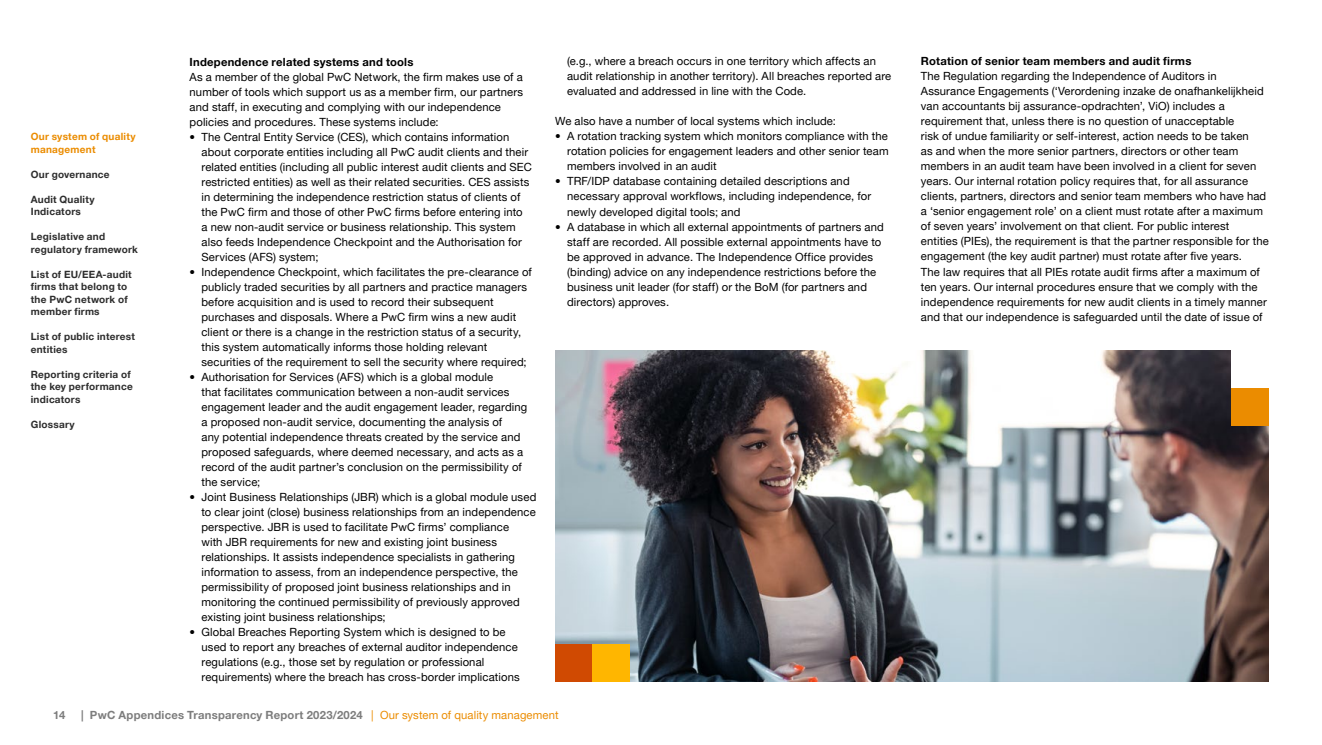
<style>
.page{position:relative;width:1322px;height:745px;background:#fff}
.page>*{position:absolute;margin:0;border:0;box-sizing:border-box;transform-origin:0 0}
.t1{font:11.25px/15px "Helvetica Neue LT Pro";letter-spacing:.01em;color:#000}
.t2{font:700 11.25px "Helvetica Neue LT Pro";letter-spacing:.02em;color:#000}
.t3{font:700 11.25px "Helvetica Neue LT Pro";letter-spacing:.02em;color:#7d7d7d}
.t4{font:700 10px/12.5px "Helvetica Neue LT Pro";letter-spacing:.025em;color:#2d2d2d}
.t5{font:700 10px/12.5px "Helvetica Neue LT Pro";letter-spacing:.025em;color:#eb8c00}
.s1{font-weight:400;color:#eb8c00}
</style>
<div class="page">
<img style="left:555px;top:350px;width:714px;height:330px">
<div style="left:1231px;top:388px;width:38px;height:37px;background:#eb8c00"></div>
<div style="left:1231px;top:350px;width:38px;height:38px;background:#fff"></div>
<div style="left:555px;top:643px;width:37px;height:37px;background:#d04a02"></div>
<div style="left:592px;top:643px;width:38px;height:37px;background:#ffb600"></div>
<p class="t5" style="left:31px;top:130px;width:106px">Our system of quality management</p>
<p class="t4" style="left:31px;top:167px;width:80px">Our governance</p>
<p class="t4" style="left:31px;top:192px;width:65px">Audit Quality<br>Indicators</p>
<p class="t4" style="left:31px;top:230px;width:109px">Legislative and regulatory framework</p>
<p class="t4" style="left:31px;top:267px;width:102px">List of EU/EEA-audit firms that belong to the PwC network of member firms</p>
<p class="t4" style="left:31px;top:330px;width:106px">List of public interest entities</p>
<p class="t4" style="left:31px;top:367px;width:103px">Reporting criteria of the key performance indicators</p>
<p class="t4" style="left:31px;top:417px;width:45px">Glossary</p>
<p class="t2" style="left:190px;top:54px;width:225px">Independence related systems and tools</p>
<p class="t1" style="left:190px;top:69px;width:335px">As a member of the global PwC Network, the firm makes use of a number of tools which support us as a member firm, our partners and staff, in executing and complying with our independence policies and procedures. These systems include:</p>
<p class="t1" style="left:201px;top:129px;width:332px;text-indent:-12px">• The Central Entity Service (CES), which contains information about corporate entities including all PwC audit clients and their related entities (including all public interest audit clients and SEC restricted entities) as well as their related securities. CES assists in determining the independence restriction status of clients of the PwC firm and those of other PwC firms before entering into<br>a new non-audit service or business relationship. This system also feeds Independence Checkpoint and the Authorisation for Services (AFS) system;</p>
<p class="t1" style="left:201px;top:264px;width:332px;text-indent:-12px">• Independence Checkpoint, which facilitates the pre-clearance of publicly traded securities by all partners and practice managers before acquisition and is used to record their subsequent purchases and disposals. Where a PwC firm wins a new audit client or there is a change in the restriction status of a security, this system automatically informs those holding relevant securities of the requirement to sell the security where required;</p>
<p class="t1" style="left:201px;top:369px;width:327px;text-indent:-12px">• Authorisation for Services (AFS) which is a global module<br>that facilitates communication between a non-audit services engagement leader and the audit engagement leader, regarding a proposed non-audit service, documenting the analysis of<br>any potential independence threats created by the service and proposed safeguards, where deemed necessary, and acts as a record of the audit partner’s conclusion on the permissibility of the service;</p>
<p class="t1" style="left:201px;top:489px;width:336px;text-indent:-12px">• Joint Business Relationships (JBR) which is a global module used to clear joint (close) business relationships from an independence perspective. JBR is used to facilitate PwC firms’ compliance<br>with JBR requirements for new and existing joint business relationships. It assists independence specialists in gathering information to assess, from an independence perspective, the permissibility of proposed joint business relationships and in monitoring the continued permissibility of previously approved existing joint business relationships;</p>
<p class="t1" style="left:201px;top:624px;width:320px;text-indent:-12px">• Global Breaches Reporting System which is designed to be used to report any breaches of external auditor independence regulations (e.g., those set by regulation or professional requirements) where the breach has cross-border implications</p>
<p class="t1" style="left:567px;top:54px;width:326px">(e.g., where a breach occurs in one territory which affects an audit relationship in another territory). All breaches reported are evaluated and addressed in line with the Code.</p>
<p class="t1" style="left:555px;top:114px;width:282px">We also have a number of local systems which include:</p>
<p class="t1" style="left:567px;top:128px;width:323px;text-align:justify;text-indent:-12px">• A rotation tracking system which monitors compliance with the rotation policies for engagement leaders and other senior team members involved in an audit</p>
<p class="t1" style="left:567px;top:173px;width:305px;text-indent:-12px">• TRF/IDP database containing detailed descriptions and necessary approval workflows, including independence, for newly developed digital tools; and</p>
<p class="t1" style="left:567px;top:218px;width:318px;text-indent:-12px">• A database in which all external appointments of partners and staff are recorded. All possible external appointments have to be approved in advance. The Independence Office provides (binding) advice on any independence restrictions before the business unit leader (for staff) or the BoM (for partners and directors) approves.</p>
<p class="t3" style="left:53px;top:708px;width:14px">14</p>
<p class="t3" style="left:81px;top:708px;width:479px">| PwC Appendices Transparency Report 2023/2024 <span class="s1">| Our system of quality management</span></p>
<p class="t2" style="left:921px;top:54px;width:272px">Rotation of senior team members and audit firms</p>
<p class="t1" style="left:921px;top:68px;width:349px">The Regulation regarding the Independence of Auditors in Assurance Engagements (‘Verordening inzake de onafhankelijkheid van accountants bij assurance-opdrachten’, ViO) includes a requirement that, unless there is no question of unacceptable<br>risk of undue familiarity or self-interest, action needs to be taken<br>as and when the more senior partners, directors or other team members in an audit team have been involved in a client for seven years. Our internal rotation policy requires that, for all assurance clients, partners, directors and senior team members who have had a ‘senior engagement role’ on a client must rotate after a maximum of seven years’ involvement on that client. For public interest entities (PIEs), the requirement is that the partner responsible for the engagement (the key audit partner) must rotate after five years.<br>The law requires that all PIEs rotate audit firms after a maximum of ten years. Our internal procedures ensure that we comply with the independence requirements for new audit clients in a timely manner and that our independence is safeguarded until the date of issue of</p>
</div>
